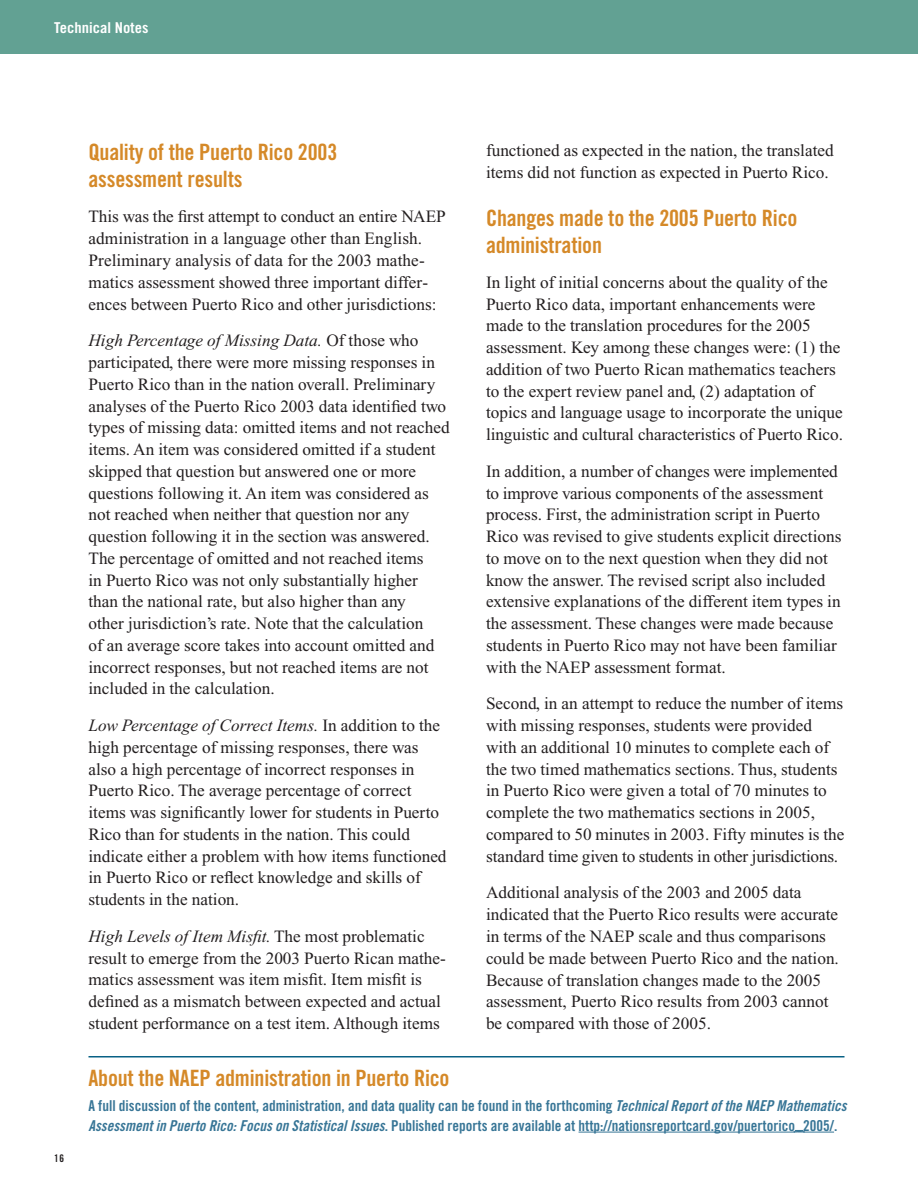
<style>
.page{position:relative;width:918px;height:1188px;background:#fff}
.page>*{position:absolute;margin:0;border:0;box-sizing:border-box;transform-origin:0 0}
.t1{font:22.5px/27px "Trade Gothic Bold Cond Twenty";letter-spacing:-.01em;color:#d58928}
.t2{font:17.25px/21.8px "Times New Roman";color:#231f20}
.t3{font:15px/19.5px "Trade Gothic Bold Cond Twenty";color:#377596}
.t4{font:15px "Trade Gothic Bold Cond Twenty";color:#fff;scale:1.1 1}
.t5{font:10.5px "Trade Gothic Bold Cond Twenty";color:#231f20}
.s1{font-style:italic}
.s2{font-family:"Trade Gothic Bold Cond Twenty Obl"}
</style>
<div class="page">
<div style="left:0;top:0;width:918px;height:54px;background:#62a193"></div>
<hr style="left:579px;top:1132px;width:216px;height:1px;background:#377596">
<hr style="left:803px;top:1132px;width:31px;height:1px;background:#377596">
<hr style="left:88px;top:1056px;width:756px;height:2px;background:#086185">
<svg style="left:794px;top:1130px;width:11px;height:3px"></svg>
<p class="t4" style="left:54px;top:22px;width:88px">Technical Notes</p>
<h1 class="t1" style="left:88px;top:141px;width:250px">Quality of the Puerto Rico 2003 assessment results</h1>
<p class="t2" style="left:88px;top:207px;width:359px">This was the first attempt to conduct an entire NAEP administration in a language other than English.<br>Preliminary analysis of data for the 2003 mathe&shy;matics assessment showed three important differ&shy;ences between Puerto Rico and other jurisdictions:</p>
<p class="t2" style="left:88px;top:331px;width:363px"><span class="s1">High Percentage of Missing Data.</span> Of those who participated, there were more missing responses in Puerto Rico than in the nation overall. Preliminary analyses of the Puerto Rico 2003 data identified two types of missing data: omitted items and not reached items. An item was considered omitted if a student skipped that question but answered one or more questions following it. An item was considered as not reached when neither that question nor any question following it in the section was answered.<br>The percentage of omitted and not reached items<br>in Puerto Rico was not only substantially higher than the national rate, but also higher than any<br>other jurisdiction’s rate. Note that the calculation<br>of an average score takes into account omitted and incorrect responses, but not reached items are not included in the calculation.</p>
<p class="t2" style="left:88px;top:716px;width:360px"><span class="s1">Low Percentage of Correct Items.</span> In addition to the high percentage of missing responses, there was also a high percentage of incorrect responses in Puerto Rico. The average percentage of correct items was significantly lower for students in Puerto Rico than for students in the nation. This could indicate either a problem with how items functioned in Puerto Rico or reflect knowledge and skills of students in the nation.</p>
<p class="t2" style="left:88px;top:927px;width:359px"><span class="s1">High Levels of Item Misfit.</span> The most problematic result to emerge from the 2003 Puerto Rican mathe&shy;matics assessment was item misfit. Item misfit is defined as a mismatch between expected and actual student performance on a test item. Although items</p>
<p class="t2" style="left:486px;top:141px;width:349px">functioned as expected in the nation, the translated items did not function as expected in Puerto Rico.</p>
<h1 class="t1" style="left:486px;top:206px;width:313px">Changes made to the 2005 Puerto Rico administration</h1>
<p class="t2" style="left:486px;top:273px;width:358px">In light of initial concerns about the quality of the Puerto Rico data, important enhancements were made to the translation procedures for the 2005 assessment. Key among these changes were: (1) the addition of two Puerto Rican mathematics teachers to the expert review panel and, (2) adaptation of topics and language usage to incorporate the unique linguistic and cultural characteristics of Puerto Rico.</p>
<p class="t2" style="left:486px;top:462px;width:357px">In addition, a number of changes were implemented to improve various components of the assessment process. First, the administration script in Puerto Rico was revised to give students explicit directions to move on to the next question when they did not know the answer. The revised script also included extensive explanations of the different item types in the assessment. These changes were made because students in Puerto Rico may not have been familiar with the NAEP assessment format.</p>
<p class="t2" style="left:486px;top:694px;width:360px">Second, in an attempt to reduce the number of items with missing responses, students were provided with an additional 10 minutes to complete each of the two timed mathematics sections. Thus, students in Puerto Rico were given a total of 70 minutes to complete the two mathematics sections in 2005, compared to 50 minutes in 2003. Fifty minutes is the standard time given to students in other jurisdictions.</p>
<p class="t2" style="left:486px;top:883px;width:354px">Additional analysis of the 2003 and 2005 data indicated that the Puerto Rico results were accurate in terms of the NAEP scale and thus comparisons could be made between Puerto Rico and the nation.<br>Because of translation changes made to the 2005 assessment, Puerto Rico results from 2003 cannot be compared with those of 2005.</p>
<p class="t5" style="left:54px;top:1154px;width:12px">16</p>
<h1 class="t1" style="left:88px;top:1066px;width:363px">About the NAEP administration in Puerto Rico</h1>
<p class="t3" style="left:88px;top:1097px;width:760px">A full discussion of the content, administration, and data quality can be found in the forthcoming <span class="s2">Technical Report of the NAEP Mathematics<br>Assessment in Puerto Rico: Focus on Statistical Issues</span>. Published reports are available at http://nationsreportcard.gov/puertorico__2005/.</p>
</div>
